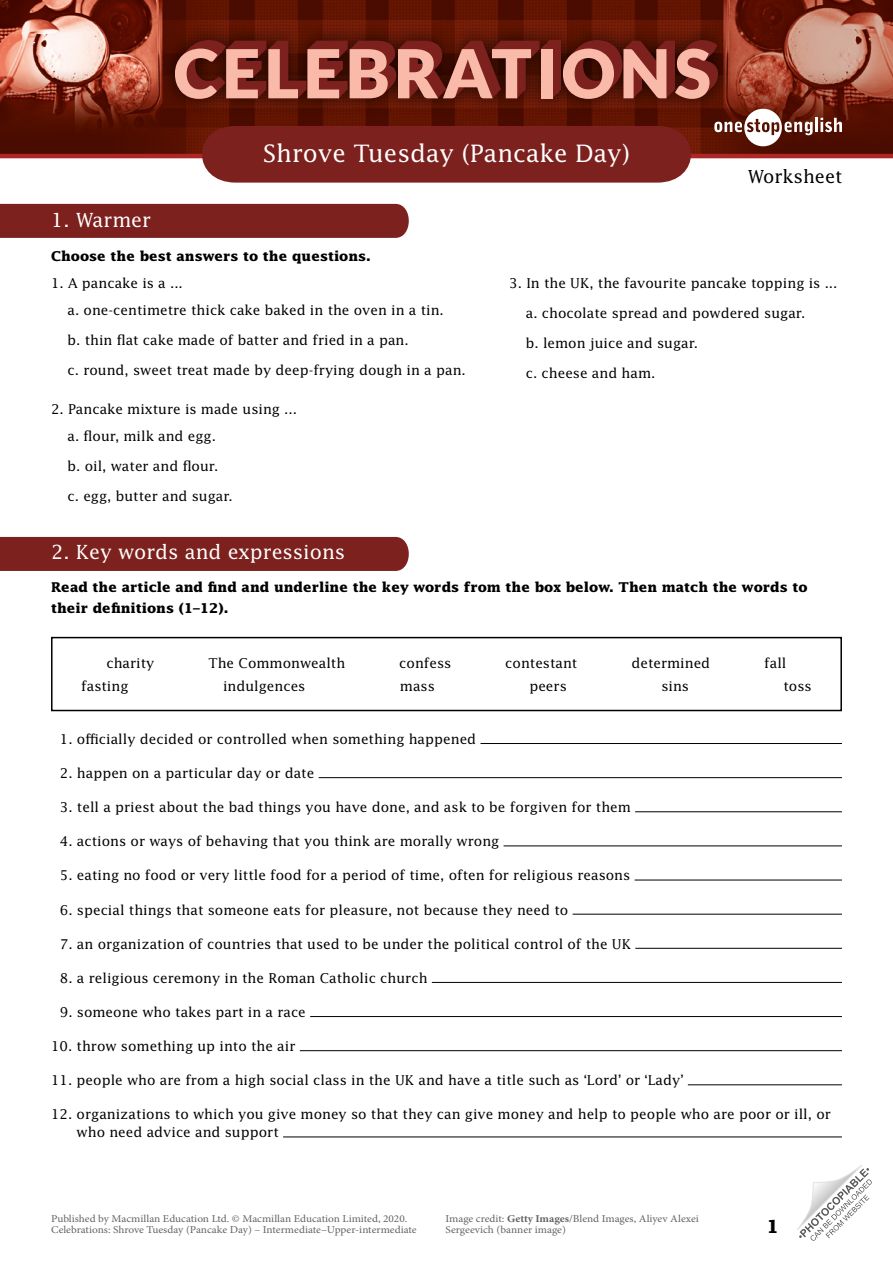
<style>
.page{position:relative;width:893px;height:1263px;background:#fff}
.page>*{position:absolute;margin:0;border:0;box-sizing:border-box;transform-origin:0 0}
.TN_-_Article_title{font:24px "Lucida Std";color:#fff}
.TN___WS_-_Subheading{font:19.5px "Lucida Std";color:#fff}
.t1{font:18px "Lucida Std";color:#000}
.TN_-_Article_Pagenum{font:700 18px "Lucida Std";color:#000}
.WS_-_9pt_body{font:13.5px/18px "Lucida Std";color:#000}
.WS_-_9pt_rubric{font:700 13.5px/21px "Lucida Std";color:#000}
.Template__Footer{font:10.5px/10.5px "Minion Pro";color:#646363;scale:1.08 1}
.s1{font-weight:700}
</style>
<div class="page">
<img style="left:0;top:0;width:893px;height:154px">
<div style="left:157px;top:22px;width:578px;height:95px;background:#000;opacity:.75"></div>
<div style="left:549px;top:41px;width:12px;height:49px;background:#7c211e"></div>
<div style="left:548px;top:41px;width:12px;height:50px;background:#7c211e"></div>
<div style="left:548px;top:42px;width:11px;height:50px;background:#7c211e"></div>
<div style="left:547px;top:43px;width:11px;height:49px;background:#7c211e"></div>
<div style="left:546px;top:44px;width:11px;height:49px;background:#7c211e"></div>
<div style="left:545px;top:45px;width:12px;height:49px;background:#7c211e"></div>
<div style="left:544px;top:46px;width:12px;height:49px;background:#7c211e"></div>
<div style="left:543px;top:47px;width:12px;height:49px;background:#7c211e"></div>
<div style="left:542px;top:47px;width:12px;height:50px;background:#7c211e"></div>
<svg style="left:552px;top:49px;width:1px;height:48px"></svg>
<svg style="left:175px;top:40px;width:365px;height:59px;background:#9b564b"></svg>
<div style="left:541px;top:49px;width:11px;height:49px;background:#f9baaa"></div>
<svg style="left:563px;top:40px;width:155px;height:59px;background:#9e594e"></svg>
<svg style="left:714px;top:109px;width:99px;height:37px"></svg>
<hr style="left:815px;top:118px;width:3px;height:14px;background:#fff">
<svg style="left:820px;top:118px;width:22px;height:14px"></svg>
<svg style="left:797px;top:1165px;width:75px;height:76px"></svg>
<hr style="left:0;top:154px;width:893px;height:4px;background:#af2626">
<svg style="left:191px;top:126px;width:511px;height:57px;background:#802925"></svg>
<div style="left:0;top:204px;width:409px;height:34px;background:#7c211e"></div>
<div style="left:0;top:537px;width:409px;height:34px;background:#7c211e"></div>
<div style="left:51px;top:637px;width:791px;height:74px;border:2px solid #000"></div>
<hr style="left:480px;top:743px;width:362px;height:1px;background:#000">
<hr style="left:319px;top:777px;width:523px;height:1px;background:#000">
<hr style="left:635px;top:811px;width:207px;height:1px;background:#000">
<hr style="left:504px;top:845px;width:338px;height:1px;background:#000">
<hr style="left:635px;top:880px;width:207px;height:1px;background:#000">
<hr style="left:573px;top:914px;width:269px;height:1px;background:#000">
<hr style="left:635px;top:948px;width:207px;height:1px;background:#000">
<hr style="left:432px;top:982px;width:410px;height:1px;background:#000">
<hr style="left:310px;top:1016px;width:532px;height:1px;background:#000">
<hr style="left:300px;top:1050px;width:542px;height:1px;background:#000">
<hr style="left:688px;top:1084px;width:154px;height:1px;background:#000">
<hr style="left:283px;top:1136px;width:559px;height:1px;background:#000">
<p class="TN_-_Article_title" style="left:263px;top:139px;width:369px">Shrove Tuesday (Pancake Day)</p>
<h3 class="t1" style="left:748px;top:165px;width:96px">Worksheet</h3>
<p class="TN___WS_-_Subheading" style="left:51px;top:208px;width:102px">1. Warmer</p>
<p class="WS_-_9pt_rubric" style="left:51px;top:245px;width:321px">Choose the best answers to the questions.</p>
<p class="WS_-_9pt_body" style="left:51px;top:273px;width:133px">1. A pancake is a ...</p>
<p class="WS_-_9pt_body" style="left:68px;top:300px;width:378px">a. one-centimetre thick cake baked in the oven in a tin.</p>
<p class="WS_-_9pt_body" style="left:68px;top:330px;width:343px">b. thin flat cake made of batter and fried in a pan.</p>
<p class="WS_-_9pt_body" style="left:68px;top:360px;width:400px">c. round, sweet treat made by deep-frying dough in a pan.</p>
<p class="WS_-_9pt_body" style="left:51px;top:399px;width:248px">2. Pancake mixture is made using ...</p>
<p class="WS_-_9pt_body" style="left:68px;top:426px;width:150px">a. flour, milk and egg.</p>
<p class="WS_-_9pt_body" style="left:68px;top:456px;width:152px">b. oil, water and flour.</p>
<p class="WS_-_9pt_body" style="left:68px;top:486px;width:167px">c. egg, butter and sugar.</p>
<p class="WS_-_9pt_body" style="left:509px;top:273px;width:330px">3. In the UK, the favourite pancake topping is ...</p>
<p class="WS_-_9pt_body" style="left:526px;top:303px;width:281px">a. chocolate spread and powdered sugar.</p>
<p class="WS_-_9pt_body" style="left:526px;top:333px;width:174px">b. lemon juice and sugar.</p>
<p class="WS_-_9pt_body" style="left:526px;top:363px;width:131px">c. cheese and ham.</p>
<p class="TN___WS_-_Subheading" style="left:51px;top:540px;width:296px">2. Key words and expressions</p>
<p class="WS_-_9pt_rubric" style="left:51px;top:576px;width:758px">Read the article and find and underline the key words from the box below. Then match the words to their definitions (1–12).</p>
<p class="WS_-_9pt_body" style="left:106px;top:654px;width:50px">charity</p>
<p class="WS_-_9pt_body" style="left:208px;top:654px;width:138px">The Commonwealth</p>
<p class="WS_-_9pt_body" style="left:399px;top:654px;width:54px">confess</p>
<p class="WS_-_9pt_body" style="left:505px;top:654px;width:74px">contestant</p>
<p class="WS_-_9pt_body" style="left:631px;top:654px;width:80px">determined</p>
<p class="WS_-_9pt_body" style="left:764px;top:654px;width:24px">fall</p>
<p class="WS_-_9pt_body" style="left:81px;top:676px;width:49px">fasting</p>
<p class="WS_-_9pt_body" style="left:223px;top:676px;width:84px">indulgences</p>
<p class="WS_-_9pt_body" style="left:400px;top:676px;width:36px">mass</p>
<p class="WS_-_9pt_body" style="left:529px;top:676px;width:39px">peers</p>
<p class="WS_-_9pt_body" style="left:661px;top:676px;width:29px">sins</p>
<p class="WS_-_9pt_body" style="left:783px;top:676px;width:30px">toss</p>
<p class="WS_-_9pt_body" style="left:60px;top:730px;width:418px">1. officially decided or controlled when something happened</p>
<p class="WS_-_9pt_body" style="left:60px;top:764px;width:256px">2. happen on a particular day or date</p>
<p class="WS_-_9pt_body" style="left:60px;top:798px;width:572px">3. tell a priest about the bad things you have done, and ask to be forgiven for them</p>
<p class="WS_-_9pt_body" style="left:60px;top:832px;width:441px">4. actions or ways of behaving that you think are morally wrong</p>
<p class="WS_-_9pt_body" style="left:60px;top:866px;width:572px">5. eating no food or very little food for a period of time, often for religious reasons</p>
<p class="WS_-_9pt_body" style="left:60px;top:900px;width:510px">6. special things that someone eats for pleasure, not because they need to</p>
<p class="WS_-_9pt_body" style="left:60px;top:934px;width:573px">7. an organization of countries that used to be under the political control of the UK</p>
<p class="WS_-_9pt_body" style="left:60px;top:969px;width:369px">8. a religious ceremony in the Roman Catholic church</p>
<p class="WS_-_9pt_body" style="left:60px;top:1003px;width:248px">9. someone who takes part in a race</p>
<p class="WS_-_9pt_body" style="left:51px;top:1037px;width:246px">10. throw something up into the air</p>
<p class="WS_-_9pt_body" style="left:51px;top:1071px;width:634px">11. people who are from a high social class in the UK and have a title such as ‘Lord’ or ‘Lady’</p>
<p class="WS_-_9pt_body" style="left:77px;top:1105px;width:756px;text-indent:-26px">12. organizations to which you give money so that they can give money and help to people who are poor or ill, or who need advice and support</p>
<p class="Template__Footer" style="left:51px;top:1214px;width:340px">Published by Macmillan Education Ltd. © Macmillan Education Limited, 2020.<br>Celebrations: Shrove Tuesday (Pancake Day) – Intermediate–Upper-intermediate</p>
<p class="TN_-_Article_Pagenum" style="left:766px;top:1215px;width:14px">1</p>
<p class="Template__Footer" style="left:446px;top:1214px;width:236px">Image credit: <span class="s1">Getty Images</span>/Blend Images, Aliyev Alexei<br>Sergeevich (banner image)</p>
</div>
